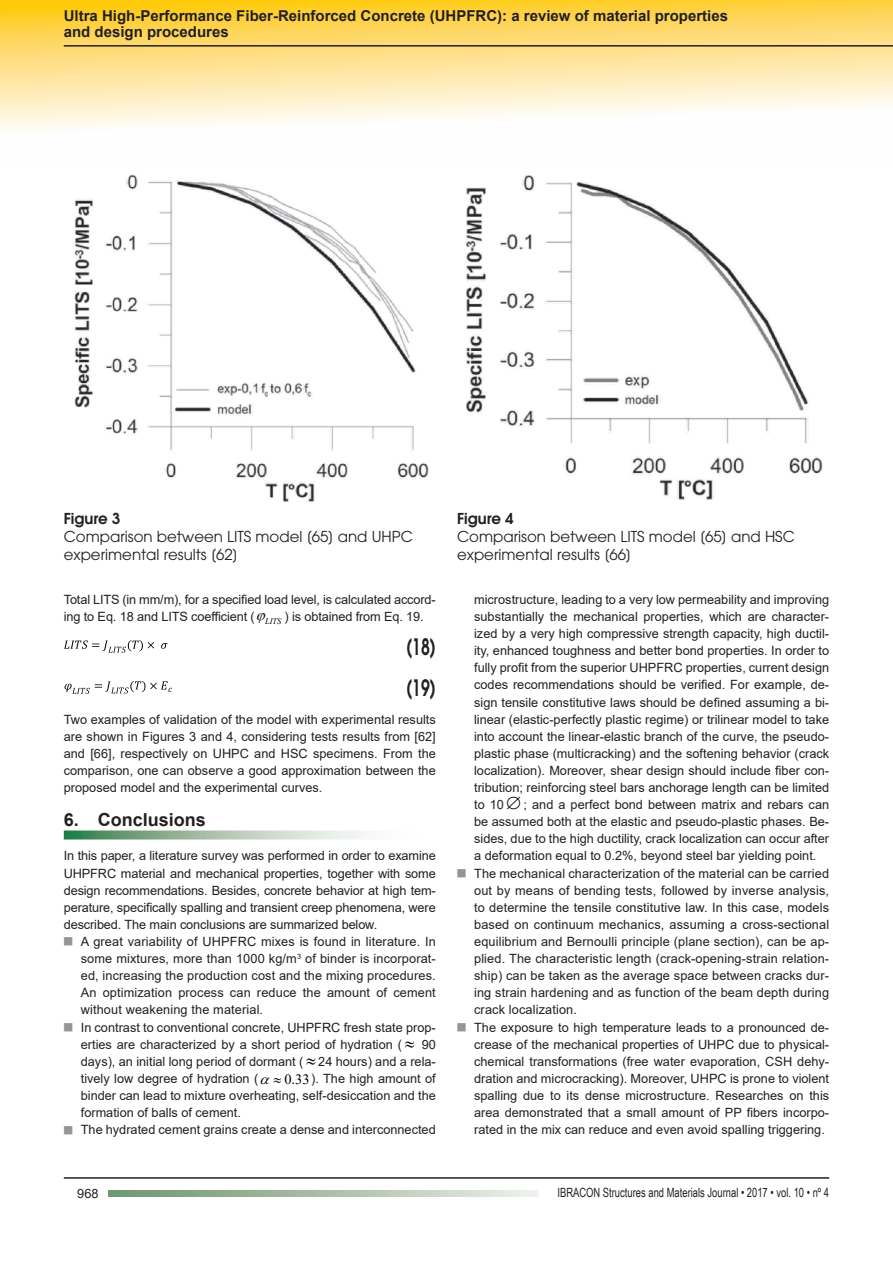
<style>
.page{position:relative;width:893px;height:1263px;background:#fff}
.page>*{position:absolute;margin:0;border:0;box-sizing:border-box;transform-origin:0 0}
.t1{font:600 22.5px/40.8px "Avant Garde";color:#231f20;scale:.7 1}
.t2{font:700 18px "Arial";color:#231f20}
.t3{font:15px/18px "Avant Garde";color:#231f20}
.t4{font:700 15px/16.5px "Arial";color:#231f20}
.t5{font:600 15px "Avant Garde";color:#231f20}
.t6{font:12.75px/17.1px "Arial";color:#231f20;text-align:justify}
.t7{font:12.75px "Arial Narrow";color:#231f20;scale:.9 1}
.s1{color:#939598}
.s2{color:#000001}
.s3{font-family:"Times New Roman";font-size:14.25px;color:#000001}
</style>
<div class="page">
<svg style="left:0;top:0;width:893px;height:130px;background:#fee498"></svg>
<hr style="left:64px;top:1177px;width:765px;height:2px;background:#231f20">
<hr style="left:64px;top:45px;width:829px;height:2px;background:#231f20">
<svg style="left:108px;top:1190px;width:431px;height:6px;background:#acc0aa"></svg>
<svg style="left:64px;top:830px;width:299px;height:9px;background:#a7c2ab"></svg>
<svg style="left:64px;top:640px;width:90px;height:13px"></svg>
<svg style="left:161px;top:643px;width:7px;height:6px"></svg>
<svg style="left:65px;top:681px;width:107px;height:13px"></svg>
<img style="left:74px;top:174px;width:355px;height:328px">
<img style="left:466px;top:175px;width:357px;height:325px">
<p class="t4" style="left:64px;top:7px;width:666px">Ultra High-Performance Fiber-Reinforced Concrete (UHPFRC): a review of material properties and design procedures</p>
<p class="t5" style="left:64px;top:509px;width:58px">Figure 3</p>
<p class="t3" style="left:64px;top:528px;width:351px">Comparison between LITS model [65] and UHPC experimental results [62]</p>
<p class="t6" style="left:64px;top:591px;width:373px">Total LITS (in mm/m), for a specified load level, is calculated accord&shy;ing to Eq. 18 and LITS coefficient ( <sub>LITS</sub> ) is obtained from Eq. 19.</p>
<h1 class="t1" style="left:406px;top:626px;width:44px">(18) (19)</h1>
<p class="t6" style="left:64px;top:710px;width:374px">Two examples of validation of the model with experimental results are shown in Figures 3 and 4, considering tests results from [62] and [66], respectively on UHPC and HSC specimens. From the comparison, one can observe a good approximation between the proposed model and the experimental curves.</p>
<h2 class="t2" style="left:64px;top:807px;width:144px">6. Conclusions</h2>
<p class="t6" style="left:64px;top:847px;width:373px">In this paper, a literature survey was performed in order to examine UHPFRC material and mechanical properties, together with some design recommendations. Besides, concrete behavior at high tem&shy;perature, specifically spalling and transient creep phenomena, were described. The main conclusions are summarized below.</p>
<p class="t6" style="left:81px;top:933px;width:357px;text-indent:-17px"><span class="s1">■</span> A great variability of UHPFRC mixes is found in literature. In some mixtures, more than 1000 kg/m<sup>3</sup> of binder is incorporat&shy;ed, increasing the production cost and the mixing procedures.<br>An optimization process can reduce the amount of cement without weakening the material.</p>
<p class="t6" style="left:81px;top:1018px;width:357px;text-indent:-17px"><span class="s1">■</span> In contrast to conventional concrete, UHPFRC fresh state prop&shy;erties are characterized by a short period of hydration ( <span class="s2">≈</span> 90 days), an initial long period of dormant ( <span class="s2">≈</span> 24 hours) and a rela&shy;tively low degree of hydration ( <span class="s2">≈</span> <span class="s3">0.33</span>). The high amount of binder can lead to mixture overheating, self-desiccation and the formation of balls of cement.</p>
<p class="t6" style="left:64px;top:1121px;width:374px"><span class="s1">■</span> The hydrated cement grains create a dense and interconnected</p>
<p class="t5" style="left:457px;top:509px;width:58px">Figure 4</p>
<p class="t3" style="left:457px;top:528px;width:339px">Comparison between LITS model [65] and HSC experimental results [66]</p>
<p class="t6" style="left:474px;top:591px;width:357px">microstructure, leading to a very low permeability and improving substantially the mechanical properties, which are character&shy;ized by a very high compressive strength capacity, high ductil&shy;ity, enhanced toughness and better bond properties. In order to fully profit from the superior UHPFRC properties, current design codes recommendations should be verified. For example, de&shy;sign tensile constitutive laws should be defined assuming a bi&shy;linear (elastic-perfectly plastic regime) or trilinear model to take into account the linear-elastic branch of the curve, the pseudo&shy;plastic phase (multicracking) and the softening behavior (crack localization). Moreover, shear design should include fiber con&shy;tribution; reinforcing steel bars anchorage length can be limited to 10 <span class="s2">∅</span> ; and a perfect bond between matrix and rebars can be assumed both at the elastic and pseudo-plastic phases. Be&shy;sides, due to the high ductility, crack localization can occur after a deformation equal to 0.2%, beyond steel bar yielding point.</p>
<p class="t6" style="left:474px;top:864px;width:356px;text-indent:-17px"><span class="s1">■</span> The mechanical characterization of the material can be carried out by means of bending tests, followed by inverse analysis, to determine the tensile constitutive law. In this case, models based on continuum mechanics, assuming a cross-sectional equilibrium and Bernoulli principle (plane section), can be ap&shy;plied. The characteristic length (crack-opening-strain relation&shy;ship) can be taken as the average space between cracks dur&shy;ing strain hardening and as function of the beam depth during crack localization.</p>
<p class="t6" style="left:474px;top:1018px;width:357px;text-indent:-17px"><span class="s1">■</span> The exposure to high temperature leads to a pronounced de&shy;crease of the mechanical properties of UHPC due to physical&shy;chemical transformations (free water evaporation, CSH dehy&shy;dration and microcracking). Moreover, UHPC is prone to violent spalling due to its dense microstructure. Researches on this area demonstrated that a small amount of PP fibers incorpo&shy;rated in the mix can reduce and even avoid spalling triggering.</p>
<p class="t6" style="left:77px;top:1185px;width:23px">968</p>
<p class="t7" style="left:557px;top:1183px;width:303px">IBRACON Structures and Materials Journal • 2017 • vol. 10 • nº 4</p>
</div>
